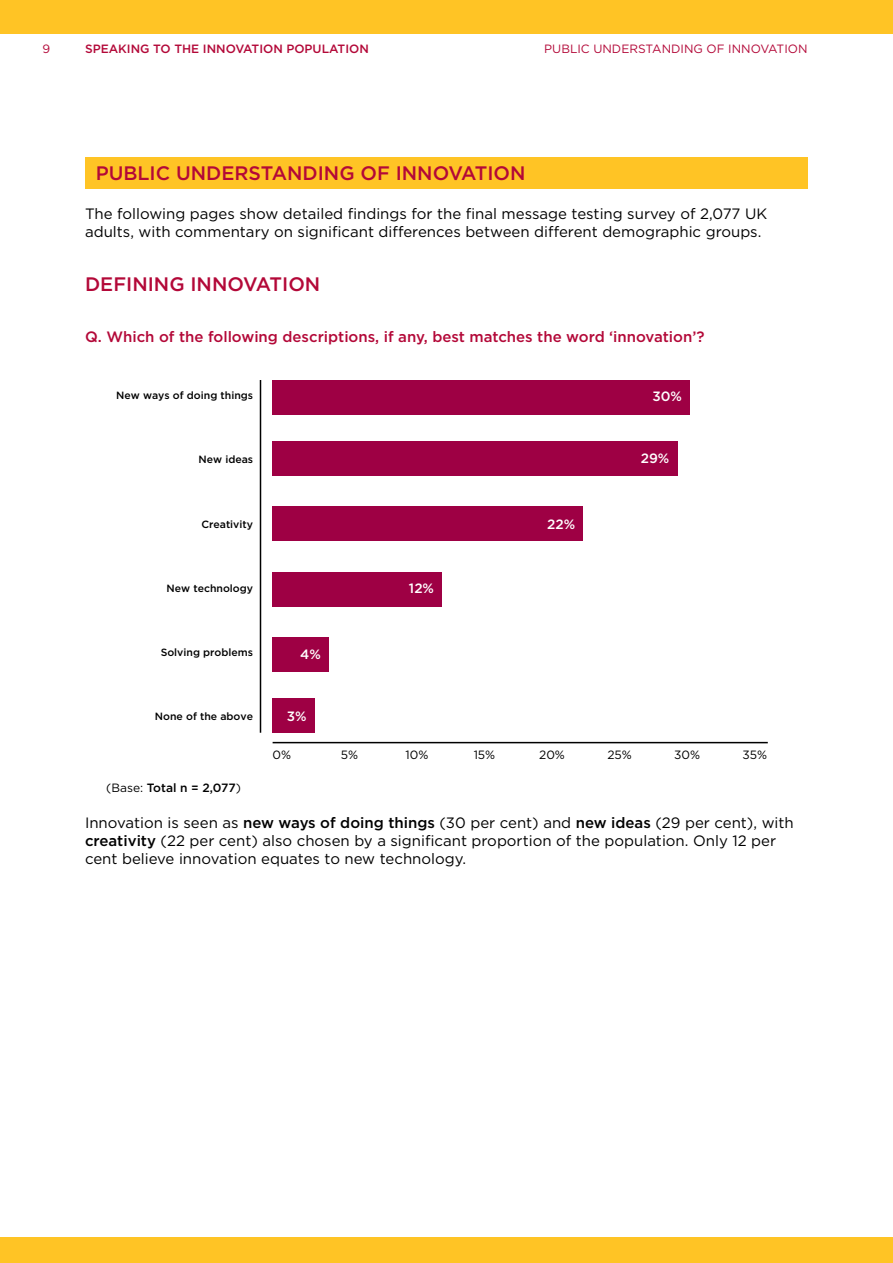
<style>
.page{position:relative;width:893px;height:1263px;background:#fff}
.page>*{position:absolute;margin:0;border:0;box-sizing:border-box;transform-origin:0 0}
.t1{font:500 19.5px "Gotham HTF";color:#b30838}
.t2{font:15px/18px "Gotham HTF";color:#000}
.t3{font:500 15px "Gotham HTF";color:#b30838}
.t4{font:500 13.5px "Gotham HTF";color:#fff}
.t5{font:500 12px "Gotham HTF";color:#b30838}
.t6{font:12px "Gotham HTF";color:#b30838}
.t7{font:12px "Gotham HTF";color:#000}
.t8{font:500 12px "Gotham HTF";color:#000}
.t9{font:500 10.5px "Gotham HTF";color:#000}
.s1{font-weight:400}
.s2{font-weight:500}
</style>
<div class="page">
<div style="left:0;top:0;width:893px;height:34px;background:#ffc425"></div>
<div style="left:0;top:1237px;width:893px;height:26px;background:#ffc425"></div>
<div style="left:85px;top:157px;width:723px;height:32px;background:#ffc425"></div>
<hr style="left:273px;top:742px;width:495px;height:1px;background:#000">
<hr style="left:260px;top:380px;width:1px;height:353px;background:#000">
<div style="left:272px;top:699px;width:42px;height:34px;background:#9e0044"></div>
<div style="left:272px;top:637px;width:57px;height:34px;background:#9e0044"></div>
<div style="left:272px;top:572px;width:170px;height:34px;background:#9e0044"></div>
<div style="left:272px;top:507px;width:311px;height:34px;background:#9e0044"></div>
<div style="left:272px;top:441px;width:405px;height:34px;background:#9e0044"></div>
<div style="left:272px;top:380px;width:418px;height:34px;background:#9e0044"></div>
<p class="t6" style="left:43px;top:43px;width:9px">9</p>
<p class="t5" style="left:85px;top:43px;width:285px">SPEAKING TO THE INNOVATION POPULATION</p>
<p class="t6" style="left:544px;top:43px;width:265px">PUBLIC UNDERSTANDING OF INNOVATION</p>
<h1 class="t1" style="left:96px;top:164px;width:431px">PUBLIC UNDERSTANDING OF INNOVATION</h1>
<p class="t2" style="left:85px;top:205px;width:684px">The following pages show detailed findings for the final message testing survey of 2,077 UK adults, with commentary on significant differences between different demographic groups.</p>
<h1 class="t1" style="left:85px;top:276px;width:237px">DEFINING INNOVATION</h1>
<p class="t3" style="left:85px;top:330px;width:621px">Q. Which of the following descriptions, if any, best matches the word ‘innovation’?</p>
<p class="t9" style="left:116px;top:391px;width:138px">New ways of doing things</p>
<p class="t9" style="left:198px;top:455px;width:56px">New ideas</p>
<p class="t4" style="left:652px;top:390px;width:31px">30%</p>
<p class="t4" style="left:641px;top:452px;width:30px">29%</p>
<p class="t9" style="left:201px;top:519px;width:53px">Creativity</p>
<p class="t9" style="left:167px;top:583px;width:88px">New technology</p>
<p class="t4" style="left:409px;top:582px;width:27px">12%</p>
<p class="t4" style="left:547px;top:518px;width:30px">22%</p>
<p class="t9" style="left:161px;top:647px;width:94px">Solving problems</p>
<p class="t4" style="left:300px;top:648px;width:22px">4%</p>
<p class="t9" style="left:155px;top:711px;width:100px">None of the above</p>
<p class="t4" style="left:287px;top:710px;width:21px">3%</p>
<p class="t7" style="left:273px;top:750px;width:20px">0%</p>
<p class="t7" style="left:341px;top:750px;width:19px">5%</p>
<p class="t7" style="left:405px;top:750px;width:24px">10%</p>
<p class="t7" style="left:474px;top:750px;width:23px">15%</p>
<p class="t7" style="left:539px;top:750px;width:27px">20%</p>
<p class="t7" style="left:607px;top:750px;width:26px">25%</p>
<p class="t7" style="left:674px;top:750px;width:27px">30%</p>
<p class="t7" style="left:742px;top:750px;width:26px">35%</p>
<p class="t8" style="left:106px;top:782px;width:136px"><span class="s1">(Base:</span> Total n = 2,077<span class="s1">)</span></p>
<p class="t2" style="left:85px;top:814px;width:710px">Innovation is seen as <span class="s2">new ways of doing things</span> (30 per cent) and <span class="s2">new ideas</span> (29 per cent), with <span class="s2">creativity</span> (22 per cent) also chosen by a significant proportion of the population. Only 12 per cent believe innovation equates to new technology.</p>
</div>
